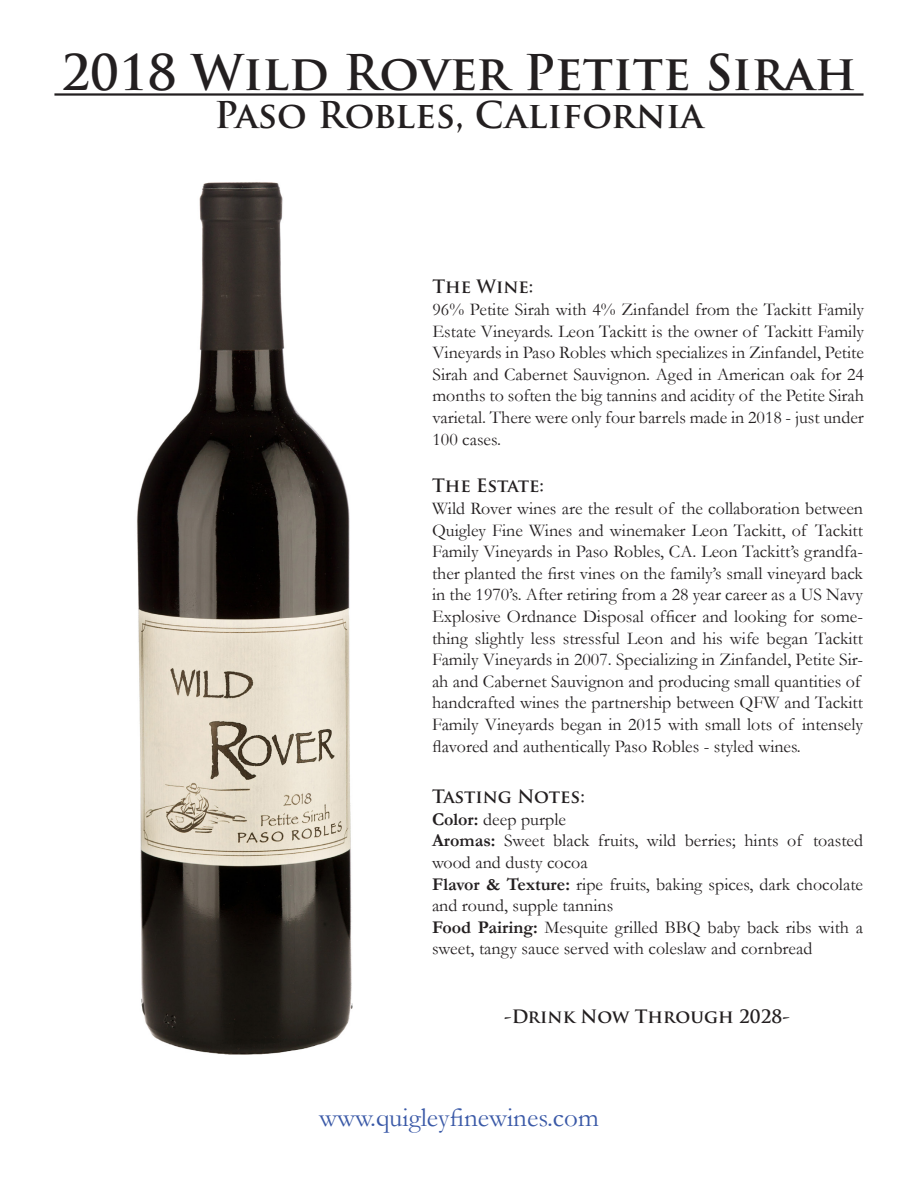
<style>
.page{position:relative;width:918px;height:1188px;background:#fff}
.page>*{position:absolute;margin:0;border:0;box-sizing:border-box;transform-origin:0 0}
.t1{font:700 48px "Trajan Pro";color:#231f20}
.t2{font:700 36px "Trajan Pro";color:#231f20}
.t3{font:27px "Garamond";color:#3a59a7}
.t4{font:18px/21.6px "Garamond";color:#231f20}
.t5{font:700 18px "Trajan Pro";color:#231f20}
.s1{font-weight:700}
</style>
<div class="page">
<hr style="left:54px;top:93px;width:810px;height:3px;background:#231f20">
<img style="left:137px;top:182px;width:216px;height:873px">
<p class="t1" style="left:61px;top:43px;width:797px">2018 Wild Rover Petite Sirah</p>
<p class="t2" style="left:214px;top:92px;width:491px">Paso Robles, California</p>
<p class="t5" style="left:432px;top:276px;width:103px">The Wine:</p>
<p class="t4" style="left:432px;top:298px;width:433px;text-align:justify">96% Petite Sirah with 4% Zinfandel from the Tackitt Family Estate Vineyards. Leon Tackitt is the owner of Tackitt Family Vineyards in Paso Robles which specializes in Zinfandel, Petite Sirah and Cabernet Sauvignon. Aged in American oak for 24 months to soften the big tannins and acidity of the Petite Sirah varietal. There were only four barrels made in 2018 - just under 100 cases.</p>
<p class="t5" style="left:432px;top:475px;width:114px">The Estate:</p>
<p class="t4" style="left:432px;top:497px;width:433px">Wild Rover wines are the result of the collaboration between Quigley Fine Wines and winemaker Leon Tackitt, of Tackitt Family Vineyards in Paso Robles, CA. Leon Tackitt’s grandfa&shy;ther planted the first vines on the family’s small vineyard back in the 1970’s. After retiring from a 28 year career as a US Navy Explosive Ordnance Disposal officer and looking for some&shy;thing slightly less stressful Leon and his wife began Tackitt Family Vineyards in 2007. Specializing in Zinfandel, Petite Sir&shy;ah and Cabernet Sauvignon and producing small quantities of handcrafted wines the partnership between QFW and Tackitt Family Vineyards began in 2015 with small lots of intensely flavored and authentically Paso Robles - styled wines.</p>
<p class="t5" style="left:432px;top:785px;width:154px">Tasting Notes:</p>
<p class="t4" style="left:432px;top:808px;width:136px"><span class="s1">Color:</span> deep purple</p>
<p class="t4" style="left:432px;top:829px;width:433px"><span class="s1">Aromas:</span> Sweet black fruits, wild berries; hints of toasted wood and dusty cocoa</p>
<p class="t4" style="left:432px;top:873px;width:433px"><span class="s1">Flavor &amp; Texture:</span> ripe fruits, baking spices, dark chocolate and round, supple tannins</p>
<p class="t4" style="left:432px;top:916px;width:433px"><span class="s1">Food Pairing:</span> Mesquite grilled BBQ baby back ribs with a sweet, tangy sauce served with coleslaw and cornbread</p>
<p class="t5" style="left:504px;top:1006px;width:287px">-Drink Now Through 2028-</p>
<p class="t3" style="left:319px;top:1099px;width:281px">www.quigleyfinewines.com</p>
</div>
